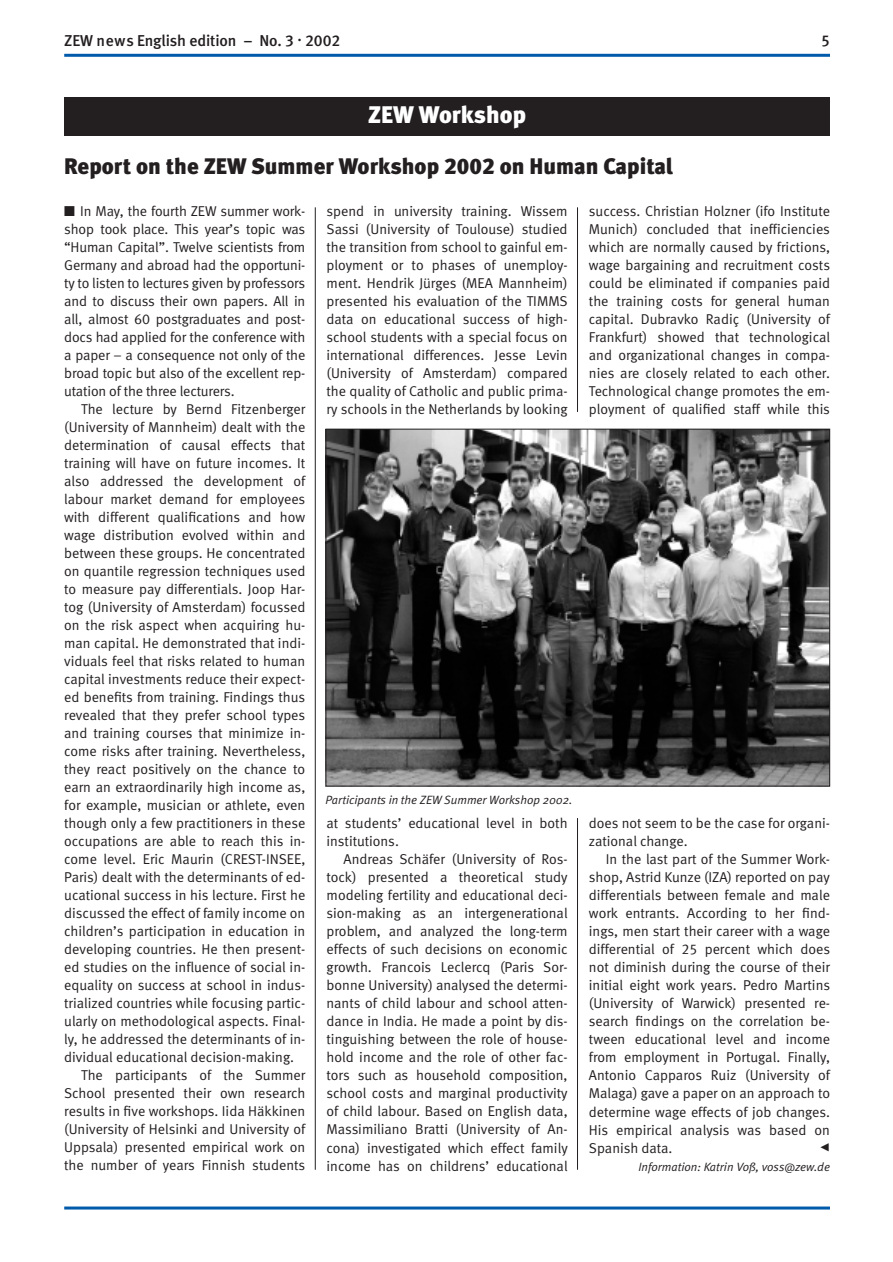
<style>
.page{position:relative;width:893px;height:1262px;background:#fff}
.page>*{position:absolute;margin:0;border:0;box-sizing:border-box;transform-origin:0 0}
.t1{font:24px "Meta Black LF";color:#fff}
.t2{font:22.5px "Meta Black LF";color:#231f20}
.t3{font:15.75px "Meta Medium LF";letter-spacing:-.005em;color:#231f20}
.t4{font:14.25px/18px "Meta Normal LF";color:#231f20;text-align:justify}
.t5{font:italic 12px "Meta Normal";color:#231f20}
.t6{font:italic 12px "Meta Normal LF";color:#231f20}
.t7{font:10.5px "European Pi Four";color:#231f20}
</style>
<div class="page">
<hr style="left:64px;top:1206px;width:766px;height:3px;background:#015aaa">
<hr style="left:64px;top:54px;width:766px;height:3px;background:#015aaa">
<hr style="left:577px;top:207px;width:1px;height:205px;background:#231f20">
<hr style="left:577px;top:818px;width:1px;height:351px;background:#231f20">
<div style="left:64px;top:98px;width:766px;height:38px;background:#231f20"></div>
<hr style="left:315px;top:207px;width:1px;height:962px;background:#231f20">
<img style="left:327px;top:431px;width:501px;height:353px">
<p class="t3" style="left:64px;top:34px;width:277px">ZEW news English edition – No. 3 . 2002</p>
<p class="t3" style="left:821px;top:34px;width:10px">5</p>
<h1 class="t1" style="left:368px;top:105px;width:159px">ZEW Workshop</h1>
<h2 class="t2" style="left:64px;top:158px;width:610px">Report on the ZEW Summer Workshop 2002 on Human Capital</h2>
<p class="t4" style="left:64px;top:203px;width:243px">■ In May, the fourth ZEW summer work&shy;shop took place. This year’s topic was “Human Capital”. Twelve scientists from Germany and abroad had the opportuni&shy;ty to listen to lectures given by professors and to discuss their own papers. All in all, almost 60 postgraduates and post&shy;docs had applied for the conference with a paper – a consequence not only of the broad topic but also of the excellent rep&shy;utation of the three lecturers.</p>
<p class="t4" style="left:81px;top:401px;width:225px">The lecture by Bernd Fitzenberger</p>
<p class="t4" style="left:64px;top:419px;width:243px">(University of Mannheim) dealt with the</p>
<p class="t4" style="left:64px;top:437px;width:242px">determination of causal effects that</p>
<p class="t4" style="left:64px;top:455px;width:243px">training will have on future incomes. It</p>
<p class="t4" style="left:64px;top:473px;width:242px">also addressed the development of</p>
<p class="t4" style="left:64px;top:491px;width:242px">labour market demand for employees</p>
<p class="t4" style="left:64px;top:509px;width:242px">with different qualifications and how</p>
<p class="t4" style="left:64px;top:527px;width:243px">wage distribution evolved within and</p>
<p class="t4" style="left:64px;top:545px;width:243px">between these groups. He concentrated</p>
<p class="t4" style="left:64px;top:563px;width:243px">on quantile regression techniques used</p>
<p class="t4" style="left:64px;top:581px;width:243px">to measure pay differentials. Joop Har-</p>
<p class="t4" style="left:64px;top:599px;width:243px">tog (University of Amsterdam) focussed</p>
<p class="t4" style="left:64px;top:617px;width:242px">on the risk aspect when acquiring hu-</p>
<p class="t4" style="left:64px;top:635px;width:242px">man capital. He demonstrated that indi-</p>
<p class="t4" style="left:64px;top:653px;width:243px">viduals feel that risks related to human</p>
<p class="t4" style="left:64px;top:671px;width:243px">capital investments reduce their expect-</p>
<p class="t4" style="left:64px;top:689px;width:242px">ed benefits from training. Findings thus</p>
<p class="t4" style="left:64px;top:707px;width:242px">revealed that they prefer school types</p>
<p class="t4" style="left:64px;top:725px;width:242px">and training courses that minimize in-</p>
<p class="t4" style="left:64px;top:743px;width:242px">come risks after training. Nevertheless,</p>
<p class="t4" style="left:64px;top:761px;width:242px">they react positively on the chance to</p>
<p class="t4" style="left:64px;top:779px;width:242px">earn an extraordinarily high income as,</p>
<p class="t4" style="left:64px;top:797px;width:243px">for example, musician or athlete, even</p>
<p class="t4" style="left:64px;top:815px;width:242px">though only a few practitioners in these</p>
<p class="t4" style="left:64px;top:833px;width:243px">occupations are able to reach this in-</p>
<p class="t4" style="left:64px;top:851px;width:242px">come level. Eric Maurin (CREST-INSEE,</p>
<p class="t4" style="left:64px;top:869px;width:242px">Paris) dealt with the determinants of ed-</p>
<p class="t4" style="left:64px;top:887px;width:242px">ucational success in his lecture. First he</p>
<p class="t4" style="left:64px;top:905px;width:243px">discussed the effect of family income on</p>
<p class="t4" style="left:64px;top:923px;width:243px">children’s participation in education in</p>
<p class="t4" style="left:64px;top:941px;width:243px">developing countries. He then present-</p>
<p class="t4" style="left:64px;top:959px;width:242px">ed studies on the influence of social in-</p>
<p class="t4" style="left:64px;top:977px;width:242px">equality on success at school in indus-</p>
<p class="t4" style="left:64px;top:995px;width:242px">trialized countries while focusing partic-</p>
<p class="t4" style="left:64px;top:1013px;width:242px">ularly on methodological aspects. Final-</p>
<p class="t4" style="left:64px;top:1031px;width:242px">ly, he addressed the determinants of in-</p>
<p class="t4" style="left:64px;top:1049px;width:231px">dividual educational decision-making.</p>
<p class="t4" style="left:81px;top:1067px;width:225px">The participants of the Summer</p>
<p class="t4" style="left:64px;top:1085px;width:243px">School presented their own research</p>
<p class="t4" style="left:64px;top:1103px;width:243px">results in five workshops. Iida Häkkinen</p>
<p class="t4" style="left:64px;top:1121px;width:243px">(University of Helsinki and University of</p>
<p class="t4" style="left:64px;top:1139px;width:243px">Uppsala) presented empirical work on</p>
<p class="t4" style="left:64px;top:1157px;width:242px">the number of years Finnish students</p>
<p class="t4" style="left:326px;top:203px;width:243px">spend in university training. Wissem Sassi (University of Toulouse) studied the transition from school to gainful em&shy;ployment or to phases of unemploy&shy;ment. Hendrik Jürges (MEA Mannheim) presented his evaluation of the TIMMS data on educational success of high&shy;school students with a special focus on international differences. Jesse Levin (University of Amsterdam) compared the quality of Catholic and public prima&shy;ry schools in the Netherlands by looking</p>
<p class="t4" style="left:589px;top:203px;width:243px">success. Christian Holzner (ifo Institute Munich) concluded that inefficiencies which are normally caused by frictions, wage bargaining and recruitment costs could be eliminated if companies paid the training costs for general human capital. Dubravko Radiç (University of Frankfurt) showed that technological and organizational changes in compa&shy;nies are closely related to each other.<br>Technological change promotes the em&shy;ployment of qualified staff while this</p>
<p class="t5" style="left:325px;top:794px;width:248px">Participants in the ZEW Summer Workshop 2002.</p>
<p class="t4" style="left:326px;top:815px;width:242px">at students’ educational level in both institutions.</p>
<p class="t4" style="left:326px;top:851px;width:243px;text-indent:17px">Andreas Schäfer (University of Ros&shy;tock) presented a theoretical study modeling fertility and educational deci&shy;sion-making as an intergenerational problem, and analyzed the long-term effects of such decisions on economic growth. Francois Leclercq (Paris Sor&shy;bonne University) analysed the determi&shy;nants of child labour and school atten&shy;dance in India. He made a point by dis&shy;tinguishing between the role of house&shy;hold income and the role of other fac&shy;tors such as household composition, school costs and marginal productivity of child labour. Based on English data, Massimiliano Bratti (University of An&shy;cona) investigated which effect family income has on childrens’ educational</p>
<p class="t4" style="left:589px;top:815px;width:242px">does not seem to be the case for organi&shy;zational change.</p>
<p class="t4" style="left:589px;top:851px;width:243px;text-indent:17px">In the last part of the Summer Work&shy;shop, Astrid Kunze (IZA) reported on pay differentials between female and male work entrants. According to her find&shy;ings, men start their career with a wage differential of 25 percent which does not diminish during the course of their initial eight work years. Pedro Martins (University of Warwick) presented re&shy;search findings on the correlation be&shy;tween educational level and income from employment in Portugal. Finally, Antonio Capparos Ruiz (University of Malaga) gave a paper on an approach to determine wage effects of job changes.<br>His empirical analysis was based on Spanish data.</p>
<p class="t7" style="left:819px;top:1141px;width:12px">-</p>
<p class="t6" style="left:638px;top:1162px;width:193px">Information: Katrin Voß, voss@zew.de</p>
</div>
